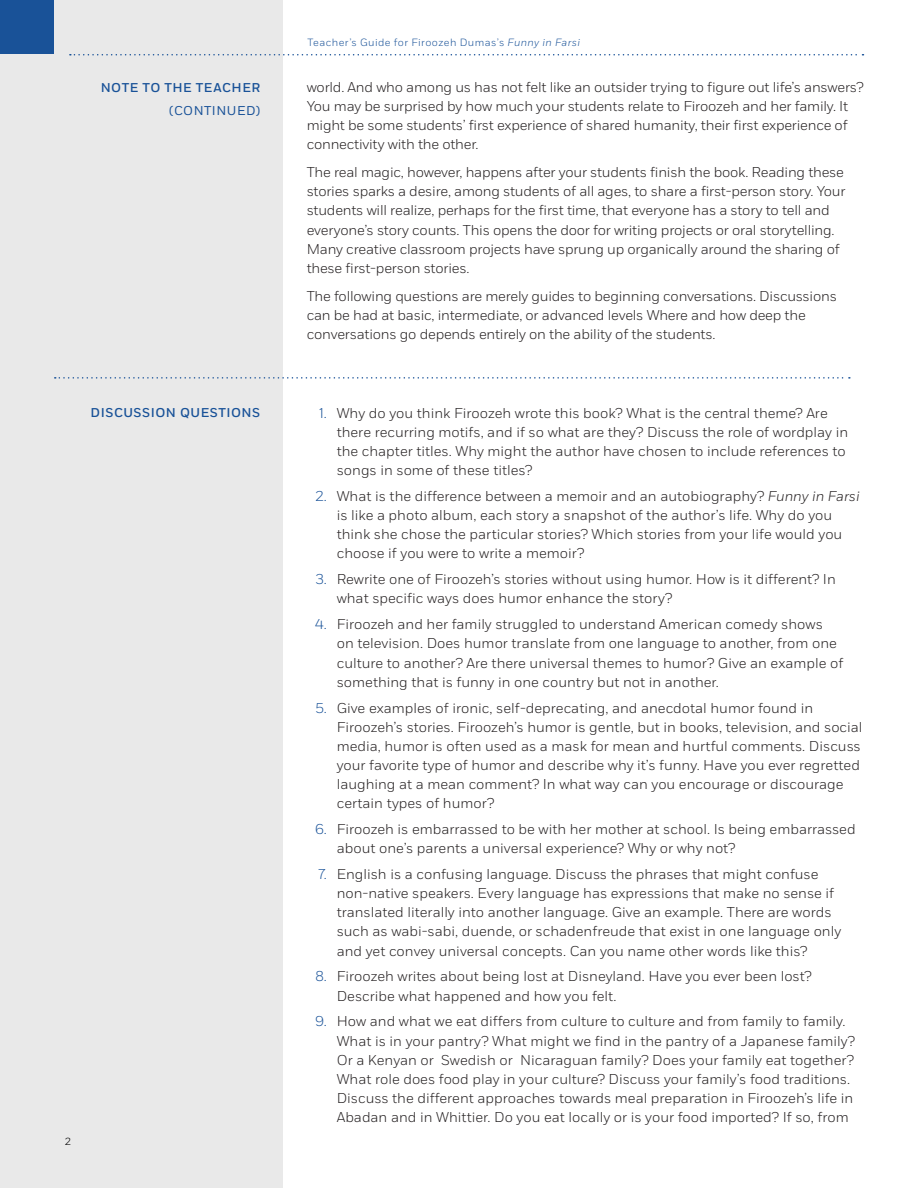
<style>
.page{position:relative;width:918px;height:1188px;background:#fff}
.page>*{position:absolute;margin:0;border:0;box-sizing:border-box;transform-origin:0 0}
.t1{font:300 14.25px/19px "Fort";color:#231f20}
.t2{font:500 12.75px "Fort";letter-spacing:.04em;color:#195298}
.t3{font:12.75px "Fort";letter-spacing:.04em;color:#195298}
.t4{font:300 12px "Fort";color:#000}
.t5{font:300 10.5px "Fort";letter-spacing:.04em;color:#195298}
.s1{font-style:italic}
.s2{color:#195298}
</style>
<div class="page">
<div style="left:0;top:0;width:284px;height:1188px;background:#e9e9e9"></div>
<div style="left:0;top:0;width:54px;height:54px;background:#195298"></div>
<svg style="left:70px;top:54px;width:793px;height:2px"></svg>
<svg style="left:55px;top:377px;width:795px;height:2px"></svg>
<p class="t2" style="left:101px;top:80px;width:161px">NOTE TO THE TEACHER</p>
<p class="t3" style="left:169px;top:103px;width:93px">(CONTINUED)</p>
<p class="t2" style="left:91px;top:405px;width:171px">DISCUSSION QUESTIONS</p>
<p class="t4" style="left:65px;top:1133px;width:8px">2</p>
<p class="t5" style="left:308px;top:36px;width:274px">Teacher’s Guide for Firoozeh Dumas’s <span class="s1">Funny in Farsi</span></p>
<p class="t1" style="left:307px;top:77px;width:558px">world. And who among us has not felt like an outsider trying to figure out life’s answers?<br>You may be surprised by how much your students relate to Firoozeh and her family. It might be some students’ first experience of shared humanity, their first experience of connectivity with the other.</p>
<p class="t1" style="left:307px;top:163px;width:540px">The real magic, however, happens after your students finish the book. Reading these stories sparks a desire, among students of all ages, to share a first-person story. Your students will realize, perhaps for the first time, that everyone has a story to tell and everyone’s story counts. This opens the door for writing projects or oral storytelling.<br>Many creative classroom projects have sprung up organically around the sharing of these first-person stories.</p>
<p class="t1" style="left:307px;top:286px;width:532px">The following questions are merely guides to beginning conversations. Discussions can be had at basic, intermediate, or advanced levels Where and how deep the conversations go depends entirely on the ability of the students.</p>
<p class="t1" style="left:337px;top:403px;width:513px;text-indent:-17px"><span class="s2">1.</span> Why do you think Firoozeh wrote this book? What is the central theme? Are there recurring motifs, and if so what are they? Discuss the role of wordplay in the chapter titles. Why might the author have chosen to include references to songs in some of these titles?</p>
<p class="t1" style="left:337px;top:487px;width:524px;text-indent:-21px"><span class="s2">2.</span> What is the difference between a memoir and an autobiography? <span class="s1">Funny in Farsi </span>is like a photo album, each story a snapshot of the author’s life. Why do you think she chose the particular stories? Which stories from your life would you choose if you were to write a memoir?</p>
<p class="t1" style="left:337px;top:570px;width:501px;text-indent:-21px"><span class="s2">3.</span> Rewrite one of Firoozeh’s stories without using humor. How is it different? In what specific ways does humor enhance the story?</p>
<p class="t1" style="left:337px;top:615px;width:508px;text-indent:-22px"><span class="s2">4.</span> Firoozeh and her family struggled to understand American comedy shows on television. Does humor translate from one language to another, from one culture to another? Are there universal themes to humor? Give an example of something that is funny in one country but not in another.</p>
<p class="t1" style="left:337px;top:698px;width:527px;text-indent:-21px"><span class="s2">5.</span> Give examples of ironic, self-deprecating, and anecdotal humor found in Firoozeh’s stories. Firoozeh’s humor is gentle, but in books, television, and social media, humor is often used as a mask for mean and hurtful comments. Discuss your favorite type of humor and describe why it’s funny. Have you ever regretted laughing at a mean comment? In what way can you encourage or discourage certain types of humor?</p>
<p class="t1" style="left:337px;top:820px;width:520px;text-indent:-22px"><span class="s2">6.</span> Firoozeh is embarrassed to be with her mother at school. Is being embarrassed about one’s parents a universal experience? Why or why not?</p>
<p class="t1" style="left:337px;top:865px;width:506px;text-indent:-19px"><span class="s2">7.</span> English is a confusing language. Discuss the phrases that might confuse non-native speakers. Every language has expressions that make no sense if translated literally into another language. Give an example. There are words such as wabi-sabi, duende, or schadenfreude that exist in one language only and yet convey universal concepts. Can you name other words like this?</p>
<p class="t1" style="left:337px;top:967px;width:477px;text-indent:-22px"><span class="s2">8.</span> Firoozeh writes about being lost at Disneyland. Have you ever been lost?<br>Describe what happened and how you felt.</p>
<p class="t1" style="left:337px;top:1012px;width:520px;text-indent:-22px"><span class="s2">9.</span> How and what we eat differs from culture to culture and from family to family.<br>What is in your pantry? What might we find in the pantry of a Japanese family?<br>Or a Kenyan or Swedish or Nicaraguan family? Does your family eat together?<br>What role does food play in your culture? Discuss your family’s food traditions.<br>Discuss the different approaches towards meal preparation in Firoozeh’s life in Abadan and in Whittier. Do you eat locally or is your food imported? If so, from</p>
</div>
